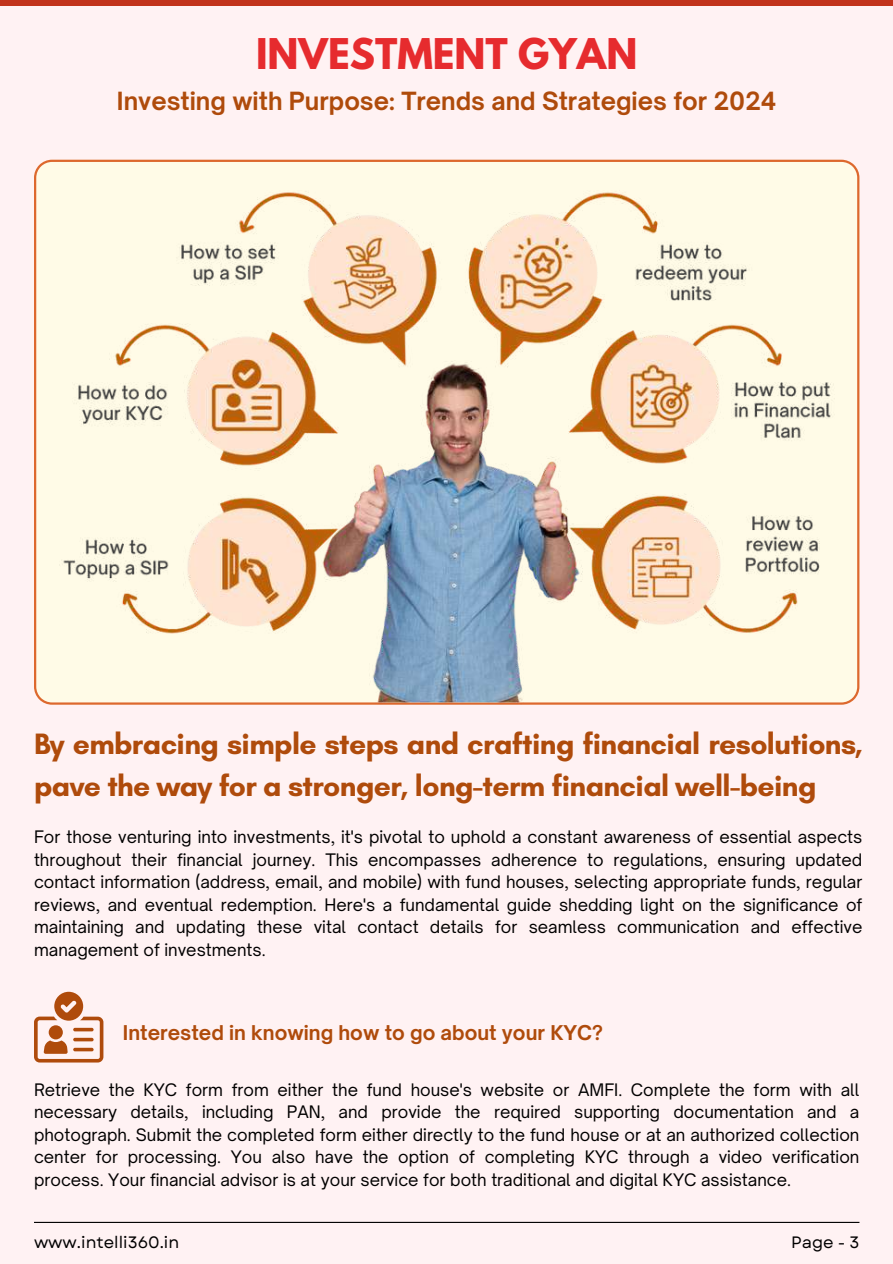
<style>
.page{position:relative;width:893px;height:1264px;background:#fff}
.page>*{position:absolute;margin:0;border:0;box-sizing:border-box;transform-origin:0 0}
.t1{font:700 37.5px "League Spartan";color:#e62b2e}
.t2{font:700 30px/41.7px "Glacial Indifference";letter-spacing:-.02em;color:#af4b0b}
.t3{font:700 24px "Open Sauce One";color:#af4b0b}
.t4{font:700 19.5px "Open Sauce One";color:#af4b0b}
.t5{font:16.5px/22.5px "Open Sauce One";color:#000;text-align:justify}
.t6{font:16.5px "Garet";color:#000}
</style>
<div class="page">
<div style="left:0;top:0;width:892px;height:1263px;background:#fff2f3"></div>
<hr style="left:34px;top:1221px;width:825px;height:1px;background:#000">
<svg style="left:34px;top:160px;width:825px;height:544px"></svg>
<img style="left:59px;top:178px;width:775px;height:526px">
<svg style="left:34px;top:991px;width:69px;height:71px"></svg>
<div style="left:0;top:0;width:892px;height:6px;background:#c2331b"></div>
<h1 class="t1" style="left:256px;top:35px;width:383px">INVESTMENT GYAN</h1>
<h3 class="t3" style="left:117px;top:86px;width:661px">Investing with Purpose: Trends and Strategies for 2024</h3>
<h2 class="t2" style="left:34px;top:722px;width:830px">By embracing simple steps and crafting financial resolutions, pave the way for a stronger, long-term financial well-being</h2>
<p class="t5" style="left:34px;top:825px;width:829px">For those venturing into investments, it's pivotal to uphold a constant awareness of essential aspects throughout their financial journey. This encompasses adherence to regulations, ensuring updated contact information (address, email, and mobile) with fund houses, selecting appropriate funds, regular reviews, and eventual redemption. Here's a fundamental guide shedding light on the significance of maintaining and updating these vital contact details for seamless communication and effective management of investments.</p>
<p class="t4" style="left:123px;top:1020px;width:481px">Interested in knowing how to go about your KYC?</p>
<p class="t5" style="left:34px;top:1078px;width:826px">Retrieve the KYC form from either the fund house's website or AMFI. Complete the form with all necessary details, including PAN, and provide the required supporting documentation and a photograph. Submit the completed form either directly to the fund house or at an authorized collection center for processing. You also have the option of completing KYC through a video verification process. Your financial advisor is at your service for both traditional and digital KYC assistance.</p>
<p class="t6" style="left:34px;top:1229px;width:147px">www.intelli360.in</p>
<p class="t6" style="left:791px;top:1229px;width:70px">Page - 3</p>
</div>
